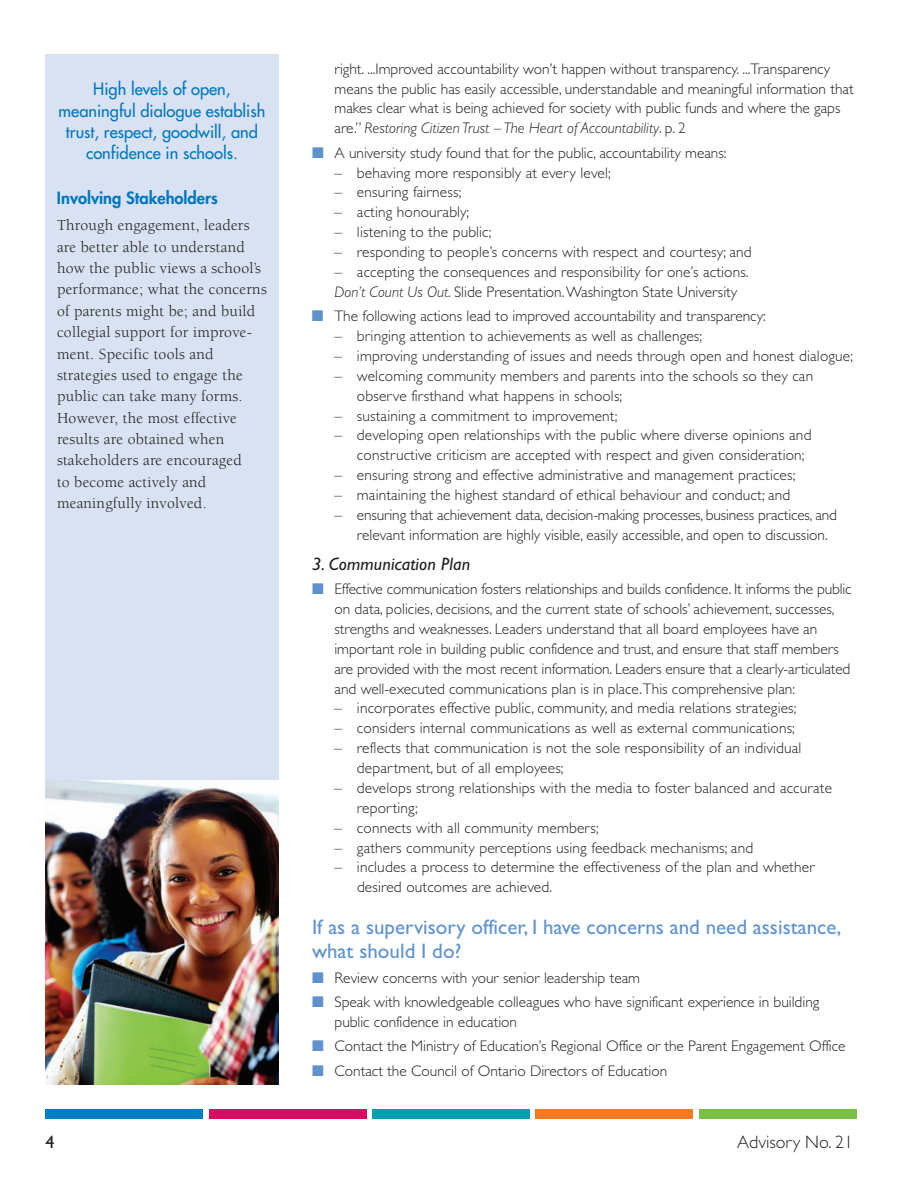
<style>
.page{position:relative;width:918px;height:1188px;background:#fff}
.page>*{position:absolute;margin:0;border:0;box-sizing:border-box;transform-origin:0 0}
.t1{font:21px/24px "Gill Sans";color:#5f92cd}
.t2{font:italic 18px "Gill Sans";letter-spacing:.01em;color:#231f20}
.t3{font:300 18px "Gill Sans";color:#231f20}
.t4{font:18px "Gill Sans";color:#231f20}
.t5{font:16.5px/21.3px "Futura";color:#0076be;text-align:center}
.t6{font:800 16.5px "Futura";color:#0076be}
.t7{font:15.75px/21.3px "Berkeley";letter-spacing:.015em;color:#231f20}
.t8{font:300 15.3px/20px "Gill Sans";color:#231f20}
.s1{font-style:italic}
.s2{color:#5f92cd}
</style>
<div class="page">
<div style="left:46px;top:1109px;width:157px;height:10px;background:#007cc2"></div>
<div style="left:209px;top:1109px;width:157px;height:10px;background:#db0a62"></div>
<div style="left:373px;top:1109px;width:157px;height:10px;background:#00a0b0"></div>
<div style="left:536px;top:1109px;width:157px;height:10px;background:#f47b21"></div>
<div style="left:699px;top:1109px;width:157px;height:10px;background:#79c142"></div>
<div style="left:45px;top:54px;width:234px;height:1030px;background:#d8e2f2"></div>
<img style="left:45px;top:780px;width:234px;height:304px">
<p class="t5" style="left:59px;top:80px;width:208px">High levels of open, meaningful dialogue establish trust, respect, goodwill, and confidence in schools.</p>
<p class="t6" style="left:57px;top:190px;width:162px">Involving Stakeholders</p>
<p class="t7" style="left:57px;top:216px;width:211px">Through engagement, leaders are better able to understand how the public views a school’s performance; what the concerns of parents might be; and build collegial support for improve&shy;ment. Specific tools and strategies used to engage the public can take many forms.<br>However, the most effective results are obtained when stakeholders are encouraged<br>to become actively and meaningfully involved.</p>
<p class="t8" style="left:334px;top:58px;width:521px">right. ...Improved accountability won’t happen without transparency. ...Transparency means the public has easily accessible, understandable and meaningful information that makes clear what is being achieved for society with public funds and where the gaps are.” <span class="s1">Restoring Citizen Trust – The Heart of Accountability</span>. p. 2</p>
<p class="t8" style="left:312px;top:142px;width:416px"><span class="s2">■</span> A university study found that for the public, accountability means:</p>
<p class="t8" style="left:334px;top:162px;width:278px">– behaving more responsibly at every level;</p>
<p class="t8" style="left:334px;top:182px;width:128px">– ensuring fairness;</p>
<p class="t8" style="left:334px;top:202px;width:136px">– acting honourably;</p>
<p class="t8" style="left:334px;top:222px;width:159px">– listening to the public;</p>
<p class="t8" style="left:334px;top:242px;width:419px">– responding to people’s concerns with respect and courtesy; and</p>
<p class="t8" style="left:334px;top:262px;width:416px">– accepting the consequences and responsibility for one’s actions.<br><span class="s1">Don’t Count Us Out.</span> Slide Presentation.Washington State University</p>
<p class="t8" style="left:312px;top:306px;width:455px"><span class="s2">■</span> The following actions lead to improved accountability and transparency:</p>
<p class="t8" style="left:334px;top:326px;width:369px">– bringing attention to achievements as well as challenges;</p>
<p class="t8" style="left:334px;top:346px;width:520px">– improving understanding of issues and needs through open and honest dialogue;</p>
<p class="t8" style="left:357px;top:366px;width:458px;text-indent:-22px">– welcoming community members and parents into the schools so they can observe firsthand what happens in schools;</p>
<p class="t8" style="left:334px;top:405px;width:284px">– sustaining a commitment to improvement;</p>
<p class="t8" style="left:357px;top:425px;width:456px;text-indent:-22px">– developing open relationships with the public where diverse opinions and constructive criticism are accepted with respect and given consideration;</p>
<p class="t8" style="left:334px;top:465px;width:462px">– ensuring strong and effective administrative and management practices;</p>
<p class="t8" style="left:334px;top:485px;width:457px">– maintaining the highest standard of ethical behaviour and conduct; and</p>
<p class="t8" style="left:357px;top:505px;width:481px;text-indent:-22px">– ensuring that achievement data, decision-making processes, business practices, and relevant information are highly visible, easily accessible, and open to discussion.</p>
<p class="t2" style="left:312px;top:553px;width:160px">3. Communication Plan</p>
<p class="t8" style="left:334px;top:579px;width:519px;text-indent:-22px"><span class="s2">■</span> Effective communication fosters relationships and builds confidence. It informs the public on data, policies, decisions, and the current state of schools’ achievement, successes, strengths and weaknesses. Leaders understand that all board employees have an important role in building public confidence and trust, and ensure that staff members are provided with the most recent information. Leaders ensure that a clearly-articulated and well-executed communications plan is in place.This comprehensive plan:</p>
<p class="t8" style="left:334px;top:698px;width:464px">– incorporates effective public, community, and media relations strategies;</p>
<p class="t8" style="left:334px;top:718px;width:462px">– considers internal communications as well as external communications;</p>
<p class="t8" style="left:357px;top:738px;width:446px;text-indent:-22px">– reflects that communication is not the sole responsibility of an individual department, but of all employees;</p>
<p class="t8" style="left:357px;top:778px;width:477px;text-indent:-22px">– develops strong relationships with the media to foster balanced and accurate reporting;</p>
<p class="t8" style="left:334px;top:817px;width:266px">– connects with all community members;</p>
<p class="t8" style="left:334px;top:837px;width:420px">– gathers community perceptions using feedback mechanisms; and</p>
<p class="t8" style="left:357px;top:857px;width:459px;text-indent:-23px">– includes a process to determine the effectiveness of the plan and whether desired outcomes are achieved.</p>
<h1 class="t1" style="left:312px;top:915px;width:531px">If as a supervisory officer, I have concerns and need assistance, what should I do?</h1>
<p class="t8" style="left:312px;top:967px;width:330px"><span class="s2">■</span> Review concerns with your senior leadership team</p>
<p class="t8" style="left:334px;top:992px;width:486px;text-indent:-22px"><span class="s2">■</span> Speak with knowledgeable colleagues who have significant experience in building public confidence in education</p>
<p class="t8" style="left:312px;top:1036px;width:535px"><span class="s2">■</span> Contact the Ministry of Education’s Regional Office or the Parent Engagement Office</p>
<p class="t8" style="left:312px;top:1060px;width:357px"><span class="s2">■</span> Contact the Council of Ontario Directors of Education</p>
<p class="t4" style="left:45px;top:1131px;width:11px">4</p>
<p class="t3" style="left:737px;top:1131px;width:118px">Advisory No. 21</p>
</div>
